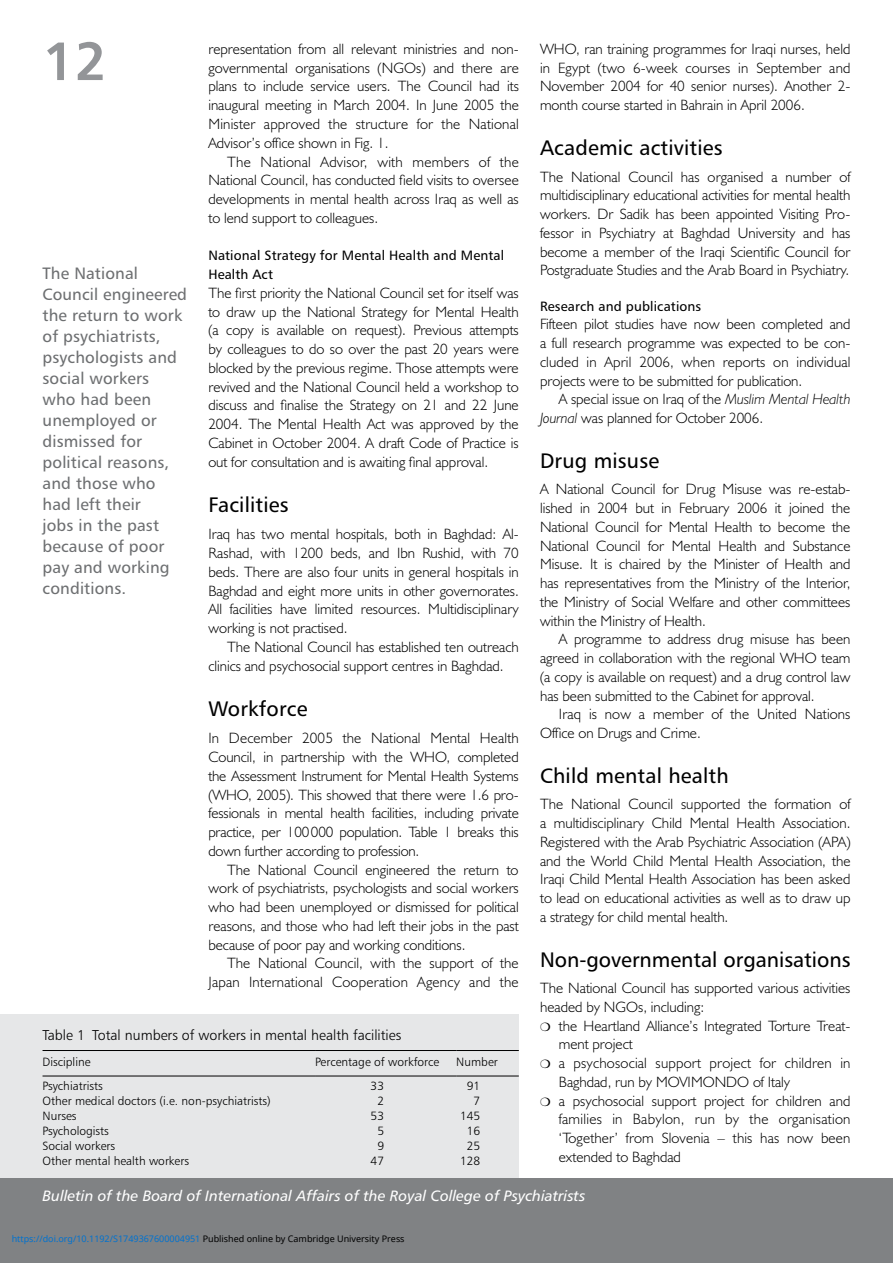
<style>
.page{position:relative;width:893px;height:1263px;background:#fff}
.page>*{position:absolute;margin:0;border:0;box-sizing:border-box;transform-origin:0 0}
.t1{font:54px "Humanist 777 BT Bold B";color:#939598}
.t2{font:21px "Humanist 777 BT Roman B";letter-spacing:.01em;color:#000}
.t3{font:16.5px/21px "Humanist 777 BT Roman B";letter-spacing:.01em;color:#6d6f71}
.t4{font:300 15px/18.8px "Humanist 521 BT";color:#000;text-align:justify}
.t5{font:15px "Humanist 777 BT Italic B";color:#fff}
.t6{font:14.25px "Humanist 777 BT Light B";color:#000}
.t7{font:13.5px/18.8px "Humanist 777 BT Roman B";letter-spacing:.01em;color:#000}
.t8{font:12px "Humanist 777 BT Light B";color:#000}
.t9{font:9px "Noto Sans";color:#0172cf}
.s1{font-style:italic}
.s2{color:#000}
</style>
<div class="page">
<div style="left:0;top:1178px;width:893px;height:85px;background:#808284"></div>
<div style="left:0;top:1014px;width:519px;height:164px;background:#e6e7e8"></div>
<hr style="left:43px;top:1050px;width:272px;height:1px;background:#000">
<hr style="left:315px;top:1050px;width:141px;height:1px;background:#000">
<hr style="left:456px;top:1050px;width:63px;height:1px;background:#000">
<hr style="left:43px;top:1076px;width:272px;height:1px;background:#000">
<hr style="left:315px;top:1076px;width:141px;height:1px;background:#000">
<hr style="left:456px;top:1076px;width:63px;height:1px;background:#000">
<h1 class="t1" style="left:43px;top:27px;width:66px">1 2</h1>
<p class="t3" style="left:43px;top:262px;width:146px">The National<br>Council engineered the return to work of psychiatrists, psychologists and social workers<br>who had been unemployed or dismissed for political reasons, and those who had left their<br>jobs in the past because of poor pay and working conditions.</p>
<p class="t4" style="left:208px;top:39px;width:312px">representation from all relevant ministries and non&shy;governmental organisations (NGOs) and there are plans to include service users. The Council had its inaugural meeting in March 2004. In June 2005 the Minister approved the structure for the National Advisor’s office shown in Fig. 1.</p>
<p class="t4" style="left:208px;top:152px;width:312px;text-indent:19px">The National Advisor, with members of the National Council, has conducted field visits to oversee develop-ments in mental health across Iraq as well as to lend support to colleagues.</p>
<p class="t7" style="left:208px;top:246px;width:297px">National Strategy for Mental Health and Mental<br>Health Act</p>
<p class="t4" style="left:208px;top:283px;width:312px">The first priority the National Council set for itself was to draw up the National Strategy for Mental Health (a copy is available on request). Previous attempts by colleagues to do so over the past 20 years were blocked by the previous regime. Those attempts were revived and the National Council held a workshop to discuss and finalise the Strategy on 21 and 22 June 2004. The Mental Health Act was approved by the Cabinet in October 2004. A draft Code of Practice is out for consultation and is awaiting final approval.</p>
<h2 class="t2" style="left:208px;top:491px;width:82px">Facilities</h2>
<p class="t4" style="left:208px;top:524px;width:312px">Iraq has two mental hospitals, both in Baghdad: Al-Rashad, with 1200 beds, and Ibn Rushid, with 70 beds. There are also four units in general hospitals in Baghdad and eight more units in other governorates.<br>All facilities have limited resources. Multidisciplinary working is not practised.</p>
<p class="t4" style="left:208px;top:637px;width:312px;text-indent:19px">The National Council has established ten outreach clinics and psychosocial support centres in Baghdad.</p>
<h2 class="t2" style="left:208px;top:695px;width:101px">Workforce</h2>
<p class="t4" style="left:208px;top:728px;width:312px">In December 2005 the National Mental Health Council, in partnership with the WHO, completed the Assessment Instrument for Mental Health Systems (WHO, 2005). This showed that there were 1.6 pro&shy;fessionals in mental health facilities, including private practice, per 100000 population. Table 1 breaks this down further according to profession.</p>
<p class="t4" style="left:208px;top:860px;width:312px;text-indent:19px">The National Council engineered the return to work of psychiatrists, psychologists and social workers who had been unemployed or dismissed for political reasons, and those who had left their jobs in the past because of poor pay and working conditions.</p>
<p class="t4" style="left:208px;top:953px;width:312px;text-align:right">The National Council, with the support of the<br>Japan International Cooperation Agency and the</p>
<p class="t6" style="left:43px;top:1026px;width:360px">Table 1 Total numbers of workers in mental health facilities</p>
<p class="t8" style="left:43px;top:1054px;width:50px">Discipline</p>
<p class="t8" style="left:315px;top:1054px;width:126px">Percentage of workforce</p>
<p class="t8" style="left:456px;top:1054px;width:43px">Number</p>
<p class="t8" style="left:43px;top:1078px;width:62px">Psychiatrists</p>
<p class="t8" style="left:371px;top:1078px;width:15px">33</p>
<p class="t8" style="left:467px;top:1078px;width:15px">91</p>
<p class="t8" style="left:43px;top:1093px;width:230px">Other medical doctors (i.e. non-psychiatrists)</p>
<p class="t8" style="left:377px;top:1093px;width:8px">2</p>
<p class="t8" style="left:474px;top:1093px;width:8px">7</p>
<p class="t8" style="left:43px;top:1108px;width:36px">Nurses</p>
<p class="t8" style="left:371px;top:1108px;width:15px">53</p>
<p class="t8" style="left:460px;top:1108px;width:22px">145</p>
<p class="t8" style="left:43px;top:1123px;width:68px">Psychologists</p>
<p class="t8" style="left:377px;top:1123px;width:8px">5</p>
<p class="t8" style="left:467px;top:1123px;width:15px">16</p>
<p class="t8" style="left:43px;top:1138px;width:74px">Social workers</p>
<p class="t8" style="left:377px;top:1138px;width:8px">9</p>
<p class="t8" style="left:467px;top:1138px;width:15px">25</p>
<p class="t8" style="left:43px;top:1153px;width:148px">Other mental health workers</p>
<p class="t8" style="left:371px;top:1153px;width:15px">47</p>
<p class="t8" style="left:460px;top:1153px;width:22px">128</p>
<p class="t4" style="left:540px;top:39px;width:312px">WHO, ran training programmes for Iraqi nurses, held in Egypt (two 6-week courses in September and November 2004 for 40 senior nurses). Another 2- month course started in Bahrain in April 2006.</p>
<h2 class="t2" style="left:540px;top:135px;width:184px">Academic activities</h2>
<p class="t4" style="left:540px;top:167px;width:312px">The National Council has organised a number of multidisciplinary educational activities for mental health workers. Dr Sadik has been appointed Visiting Pro&shy;fessor in Psychiatry at Baghdad University and has become a member of the Iraqi Scientific Council for Postgraduate Studies and the Arab Board in Psychiatry.</p>
<p class="t7" style="left:540px;top:296px;width:163px">Research and publications</p>
<p class="t4" style="left:540px;top:314px;width:312px">Fifteen pilot studies have now been completed and a full research programme was expected to be con&shy;cluded in April 2006, when reports on individual projects were to be submitted for publication.</p>
<p class="t4" style="left:540px;top:389px;width:312px;text-indent:19px">A special issue on Iraq of the <span class="s1">Muslim Mental Health<br>Journal</span> was planned for October 2006.</p>
<h2 class="t2" style="left:540px;top:448px;width:121px">Drug misuse</h2>
<p class="t4" style="left:540px;top:479px;width:312px">A National Council for Drug Misuse was re-estab&shy;lished in 2004 but in February 2006 it joined the National Council for Mental Health to become the National Council for Mental Health and Substance Misuse. It is chaired by the Minister of Health and has representatives from the Ministry of the Interior, the Ministry of Social Welfare and other committees within the Ministry of Health.</p>
<p class="t4" style="left:540px;top:629px;width:312px;text-indent:19px">A programme to address drug misuse has been agreed in collaboration with the regional WHO team (a copy is available on request) and a drug control law has been submitted to the Cabinet for approval.</p>
<p class="t4" style="left:540px;top:704px;width:312px;text-indent:19px">Iraq is now a member of the United Nations<br>Office on Drugs and Crime.</p>
<h2 class="t2" style="left:540px;top:763px;width:190px">Child mental health</h2>
<p class="t4" style="left:540px;top:794px;width:312px">The National Council supported the formation of a multidisciplinary Child Mental Health Association.<br>Registered with the Arab Psychiatric Association (APA) and the World Child Mental Health Association, the Iraqi Child Mental Health Association has been asked to lead on educational activities as well as to draw up a strategy for child mental health.</p>
<h2 class="t2" style="left:540px;top:946px;width:312px">Non-governmental organisations</h2>
<p class="t4" style="left:540px;top:978px;width:312px">The National Council has supported various activities headed by NGOs, including:</p>
<p class="t4" style="left:559px;top:1016px;width:293px;text-align:left">the Heartland Alliance’s Integrated Torture Treat&shy;ment project<br>a psychosocial support project for children in Baghdad, run by MOVIMONDO of Italy<br>a psychosocial support project for children and families in Babylon, run by the organisation ‘Together’ from Slovenia – this has now been extended to Baghdad</p>
<p class="t5" style="left:43px;top:1186px;width:545px">Bulletin of the Board of International Affairs of the Royal College of Psychiatrists</p>
<p class="t9" style="left:12px;top:1232px;width:394px">https://doi.org/10.1192/S1749367600004951 <span class="s2">Published online by Cambridge University Press</span></p>
</div>
